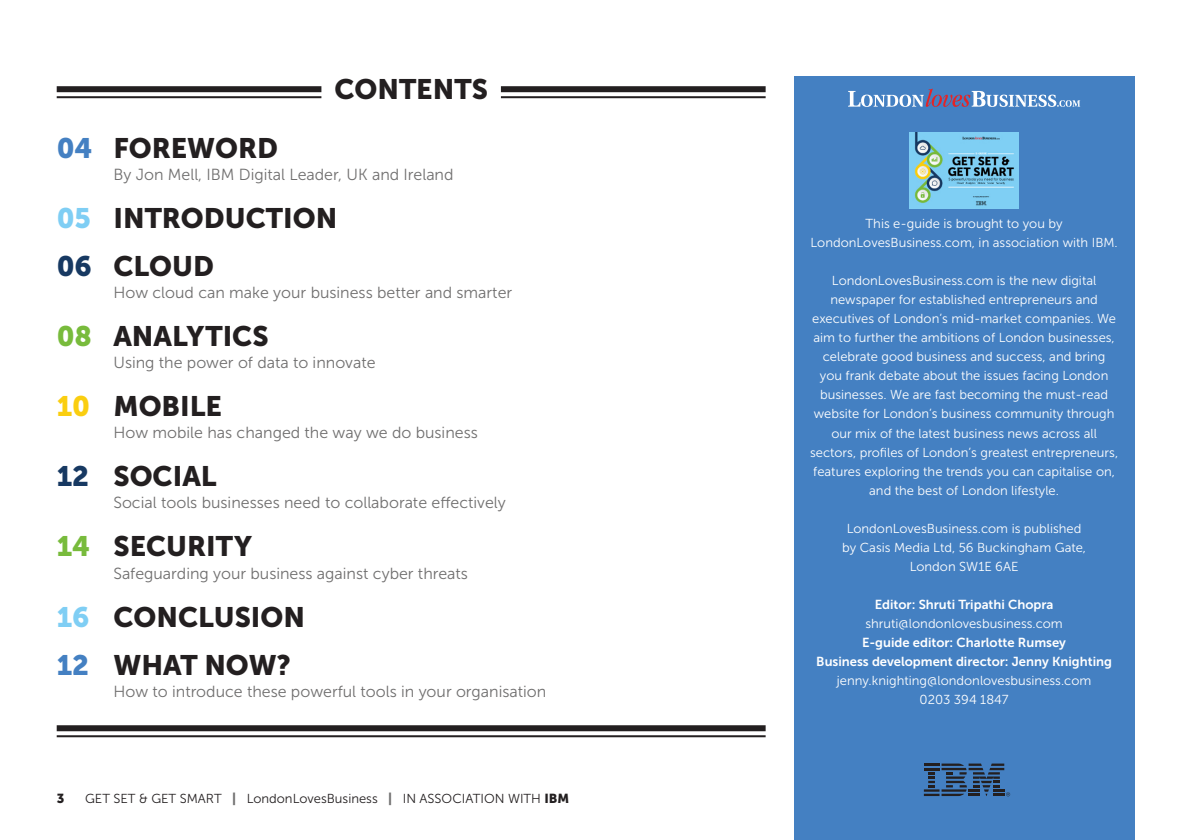
<style>
.page{position:relative;width:1191px;height:840px;background:#fff}
.page>*{position:absolute;margin:0;border:0;box-sizing:border-box;transform-origin:0 0}
.Contents_headings{font:28px "Museo Sans 900";color:#231f20}
.Contents_standfirst{font:16px "Museo Sans 300";color:#706f6f}
.t1{font:13px/19px "Museo Sans 300";color:#fff;text-align:center}
.t2{font:13px/19px "Museo Sans 700";color:#fff;text-align:center}
.t3{font:13px "Museo Sans 300";color:#231f20}
.t4{font:13px "Museo Sans 900";color:#231f20}
.s1{color:#4480c2}
.s2{color:#7fcef4}
.s3{color:#173962}
.s4{color:#78bb3c}
.s5{color:#face10}
.s6{font-family:"Museo Sans 900";color:#706f6f}
.s7{font-family:"Museo Sans 900"}
.s8{font-family:"Museo Sans 700"}
.s9{font-family:"Museo Sans 300"}
</style>
<div class="page">
<div style="left:57px;top:86px;width:264px;height:6px;background:#231f20"></div>
<hr style="left:57px;top:96px;width:264px;height:2px;background:#231f20">
<svg style="left:57px;top:725px;width:708px;height:5px;background:#2e2a2b"></svg>
<hr style="left:57px;top:734px;width:708px;height:2px;background:#231f20">
<div style="left:501px;top:86px;width:264px;height:6px;background:#231f20"></div>
<hr style="left:501px;top:96px;width:264px;height:2px;background:#231f20">
<div style="left:794px;top:77px;width:340px;height:762px;background:#4480c2"></div>
<svg style="left:848px;top:89px;width:232px;height:18px"></svg>
<img style="left:910px;top:132px;width:108px;height:77px">
<svg style="left:924px;top:763px;width:86px;height:32px"></svg>
<p class="Contents_headings" style="left:334px;top:73px;width:155px">CONTENTS</p>
<p class="Contents_headings" style="left:57px;top:132px;width:223px"><span class="s1">04</span> FOREWORD</p>
<p class="Contents_standfirst" style="left:113px;top:166px;width:342px">By Jon Mell, IBM Digital Leader, UK and Ireland</p>
<p class="Contents_headings" style="left:57px;top:202px;width:282px"><span class="s2">05</span> INTRODUCTION</p>
<p class="Contents_headings" style="left:57px;top:250px;width:159px"><span class="s3">06</span> CLOUD</p>
<p class="Contents_standfirst" style="left:113px;top:284px;width:400px">How cloud can make your business better and smarter</p>
<p class="Contents_headings" style="left:57px;top:320px;width:213px"><span class="s4">08</span> ANALYTICS</p>
<p class="Contents_standfirst" style="left:113px;top:354px;width:264px">Using the power of data to innovate</p>
<p class="Contents_headings" style="left:57px;top:390px;width:167px"><span class="s5">10</span> MOBILE</p>
<p class="Contents_standfirst" style="left:113px;top:424px;width:366px">How mobile has changed the way we do business</p>
<p class="Contents_headings" style="left:57px;top:460px;width:161px"><span class="s3">12</span> SOCIAL</p>
<p class="Contents_standfirst" style="left:113px;top:494px;width:394px">Social tools businesses need to collaborate effectively</p>
<p class="Contents_headings" style="left:57px;top:530px;width:197px"><span class="s4">14</span> SECURITY</p>
<p class="Contents_standfirst" style="left:113px;top:564px;width:356px">Safeguarding your business against cyber threats</p>
<p class="Contents_headings" style="left:57px;top:600px;width:250px"><span class="s2">16</span> CONCLUSION</p>
<p class="Contents_headings" style="left:57px;top:648px;width:235px"><span class="s1">12</span> WHAT NOW?</p>
<p class="Contents_standfirst" style="left:113px;top:682px;width:434px">How to introduce these powerful tools in your organisation</p>
<p class="t4" style="left:57px;top:791px;width:9px">3</p>
<p class="t3" style="left:85px;top:791px;width:486px">GET SET &amp; GET SMART <span class="s6">|</span> LondonLovesBusiness <span class="s6">|</span> IN ASSOCIATION WITH <span class="s7">IBM</span></p>
<p class="t1" style="left:810px;top:214px;width:309px">This e-guide is brought to you by<br>LondonLovesBusiness.com, in association with IBM.</p>
<p class="t1" style="left:832px;top:271px;width:266px">LondonLovesBusiness.com is the new digital</p>
<p class="t1" style="left:830px;top:290px;width:269px">newspaper for established entrepreneurs and</p>
<p class="t1" style="left:812px;top:309px;width:305px">executives of London’s mid-market companies. We</p>
<p class="t1" style="left:813px;top:328px;width:303px">aim to further the ambitions of London businesses,</p>
<p class="t1" style="left:823px;top:347px;width:284px">celebrate good business and success, and bring</p>
<p class="t1" style="left:820px;top:366px;width:290px">you frank debate about the issues facing London</p>
<p class="t1" style="left:820px;top:385px;width:289px">businesses. We are fast becoming the must-read</p>
<p class="t1" style="left:813px;top:404px;width:302px">website for London’s business community through</p>
<p class="t1" style="left:831px;top:423px;width:267px">our mix of the latest business news across all</p>
<p class="t1" style="left:810px;top:442px;width:309px">sectors, profiles of London’s greatest entrepreneurs,</p>
<p class="t1" style="left:813px;top:461px;width:303px">features exploring the trends you can capitalise on,</p>
<p class="t1" style="left:869px;top:480px;width:191px">and the best of London lifestyle.</p>
<p class="t1" style="left:842px;top:518px;width:245px">LondonLovesBusiness.com is published by Casis Media Ltd, 56 Buckingham Gate,<br>London SW1E 6AE</p>
<p class="t1" style="left:865px;top:594px;width:199px"><span class="s8">Editor: Shruti Tripathi Chopra </span>shruti@londonlovesbusiness.com</p>
<p class="t2" style="left:816px;top:632px;width:297px">E-guide editor: Charlotte Rumsey<br>Business development director: Jenny Knighting <span class="s9">jenny.knighting@londonlovesbusiness.com<br>0203 394 1847</span></p>
</div>
